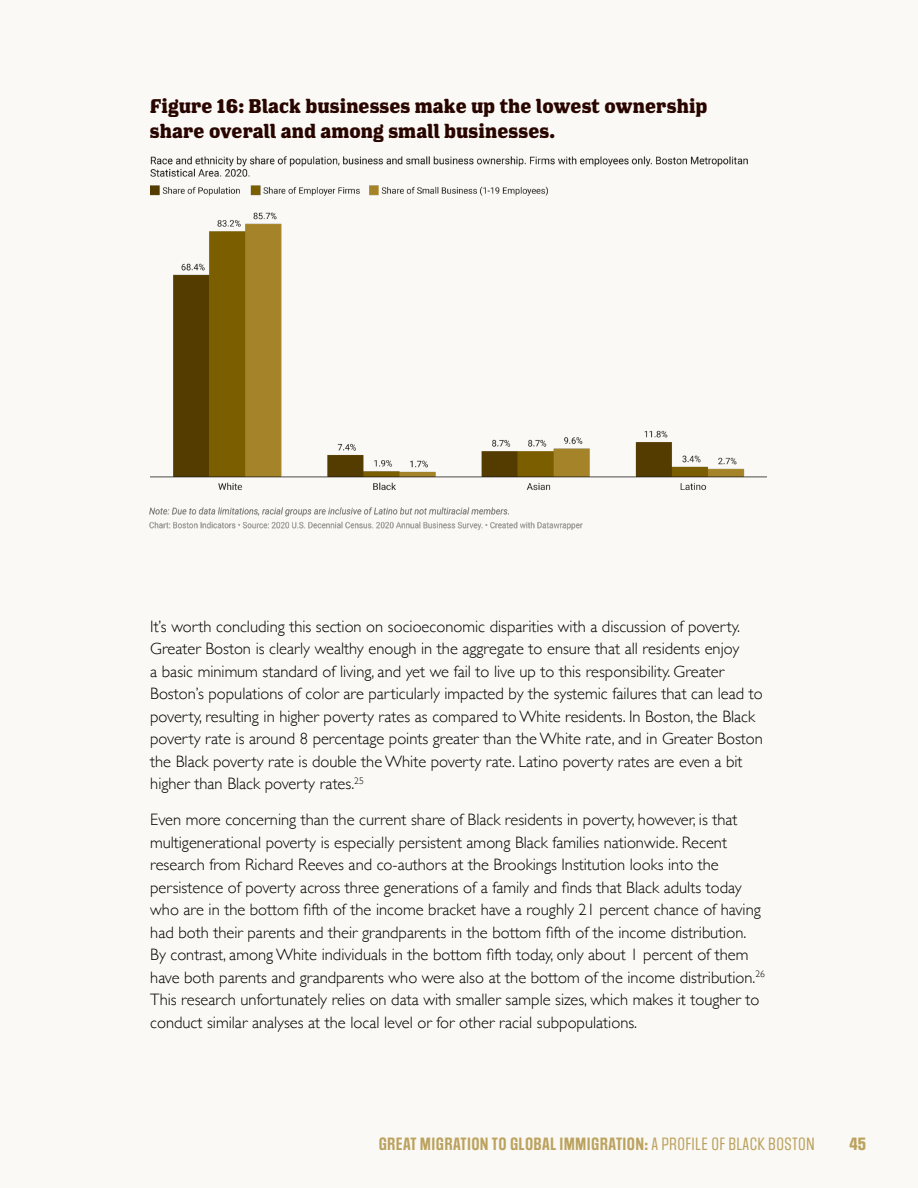
<style>
.page{position:relative;width:918px;height:1188px;background:#faf9f5}
.page>*{position:absolute;margin:0;border:0;box-sizing:border-box;transform-origin:0 0}
.Graph_Title{font:700 19.5px/25.5px "Los Feliz OT";color:#290500}
.t1{font:300 16.5px/22.5px "Gill Sans";color:#000}
.t2{font:600 15px "Social Gothic";letter-spacing:.025em;color:#a58328}
.t3{font:15px "Social Gothic Soft";color:#a58328}
.s1{font-weight:400}
</style>
<div class="page">
<img style="left:149px;top:507px;width:434px;height:23px">
<img style="left:150px;top:156px;width:617px;height:335px">
<p class="Graph_Title" style="left:150px;top:93px;width:559px">Figure 16: Black businesses make up the lowest ownership share overall and among small businesses.</p>
<p class="t1" style="left:150px;top:614px;width:614px">It’s worth concluding this section on socioeconomic disparities with a discussion of poverty.<br>Greater Boston is clearly wealthy enough in the aggregate to ensure that all residents enjoy<br>a basic minimum standard of living, and yet we fail to live up to this responsibility. Greater Boston’s populations of color are particularly impacted by the systemic failures that can lead to poverty, resulting in higher poverty rates as compared to White residents. In Boston, the Black poverty rate is around 8 percentage points greater than the White rate, and in Greater Boston the Black poverty rate is double the White poverty rate. Latino poverty rates are even a bit higher than Black poverty rates.<sup>25</sup></p>
<p class="t1" style="left:150px;top:808px;width:616px">Even more concerning than the current share of Black residents in poverty, however, is that multigenerational poverty is especially persistent among Black families nationwide. Recent research from Richard Reeves and co-authors at the Brookings Institution looks into the persistence of poverty across three generations of a family and finds that Black adults today who are in the bottom fifth of the income bracket have a roughly 21 percent chance of having had both their parents and their grandparents in the bottom fifth of the income distribution.<br>By contrast, among White individuals in the bottom fifth today, only about 1 percent of them have both parents and grandparents who were also at the bottom of the income distribution.<sup>26<br></sup>This research unfortunately relies on data with smaller sample sizes, which makes it tougher to conduct similar analyses at the local level or for other racial subpopulations.</p>
<p class="t2" style="left:379px;top:1134px;width:438px">GREAT MIGRATION TO GLOBAL IMMIGRATION: <span class="s1">A PROFILE OF BLACK BOSTON</span></p>
<p class="t3" style="left:849px;top:1135px;width:18px">45</p>
</div>
